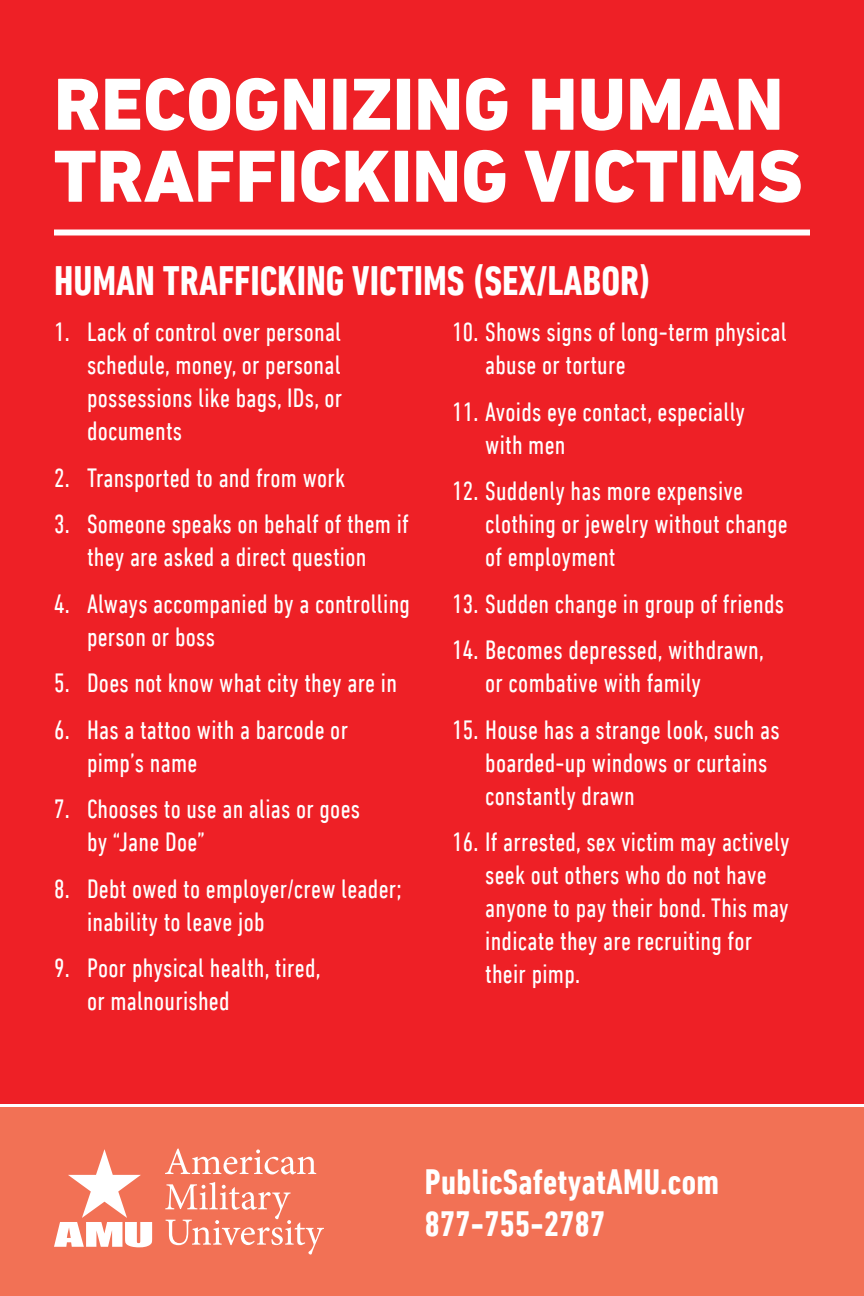
<style>
.page{position:relative;width:864px;height:1296px;background:#ee2026}
.page>*{position:absolute;margin:0;border:0;box-sizing:border-box;transform-origin:0 0}
.H1_Title__Front_Side{font:800 75px/72px "DIN Next LT Pro";color:#fff}
.t1{font:700 condensed 42px "DIN Next LT Pro";color:#fff}
.Footer_Contact_Info{font:700 condensed 36px/42px "DIN Next LT Pro";letter-spacing:.01em;color:#fff}
.t2{font:condensed 27px/33px "DIN Next LT Pro";letter-spacing:.01em;color:#fff}
</style>
<div class="page">
<div style="left:0;top:1107px;width:864px;height:189px;background:#f27155"></div>
<svg style="left:165px;top:1148px;width:151px;height:26px"></svg>
<svg style="left:165px;top:1182px;width:159px;height:73px"></svg>
<svg style="left:54px;top:1149px;width:98px;height:98px"></svg>
<hr style="left:0;top:1104px;width:864px;height:3px;background:#fff">
<div style="left:54px;top:230px;width:756px;height:6px;background:#fff"></div>
<p class="H1_Title__Front_Side" style="left:54px;top:68px;width:750px">RECOGNIZING HUMAN<br>TRAFFICKING VICTIMS</p>
<h2 class="t1" style="left:54px;top:257px;width:598px">HUMAN TRAFFICKING VICTIMS (SEX/LABOR)</h2>
<p class="t2" style="left:87px;top:315px;width:257px;text-align:justify;text-indent:-33px">1. Lack of control over personal schedule, money, or personal possessions like bags, IDs, or documents</p>
<p class="t2" style="left:54px;top:461px;width:293px">2. Transported to and from work</p>
<p class="t2" style="left:54px;top:507px;width:356px;text-align:center">3. Someone speaks on behalf of them if they are asked a direct question</p>
<p class="t2" style="left:87px;top:587px;width:325px;text-indent:-33px">4. Always accompanied by a controlling person or boss</p>
<p class="t2" style="left:54px;top:666px;width:345px">5. Does not know what city they are in</p>
<p class="t2" style="left:87px;top:713px;width:263px;text-indent:-33px">6. Has a tattoo with a barcode or pimp’s name</p>
<p class="t2" style="left:87px;top:792px;width:275px;text-indent:-33px">7. Chooses to use an alias or goes by “Jane Doe”</p>
<p class="t2" style="left:87px;top:872px;width:316px;text-indent:-33px">8. Debt owed to employer/crew leader; inability to leave job</p>
<p class="t2" style="left:87px;top:951px;width:235px;text-indent:-33px">9. Poor physical health, tired, or malnourished</p>
<p class="t2" style="left:485px;top:315px;width:303px;text-indent:-33px">10. Shows signs of long-term physical abuse or torture</p>
<p class="t2" style="left:485px;top:395px;width:261px;text-indent:-33px">11. Avoids eye contact, especially with men</p>
<p class="t2" style="left:485px;top:474px;width:304px;text-indent:-33px">12. Suddenly has more expensive clothing or jewelry without change of employment</p>
<p class="t2" style="left:452px;top:587px;width:333px">13. Sudden change in group of friends</p>
<p class="t2" style="left:485px;top:633px;width:280px;text-indent:-33px">14. Becomes depressed, withdrawn, or combative with family</p>
<p class="t2" style="left:485px;top:713px;width:296px;text-indent:-33px">15. House has a strange look, such as boarded-up windows or curtains constantly drawn</p>
<p class="t2" style="left:485px;top:825px;width:306px;text-indent:-33px">16. If arrested, sex victim may actively seek out others who do not have anyone to pay their bond. This may indicate they are recruiting for their pimp.</p>
<p class="Footer_Contact_Info" style="left:425px;top:1161px;width:296px">PublicSafetyatAMU.com<br>877-755-2787</p>
</div>
